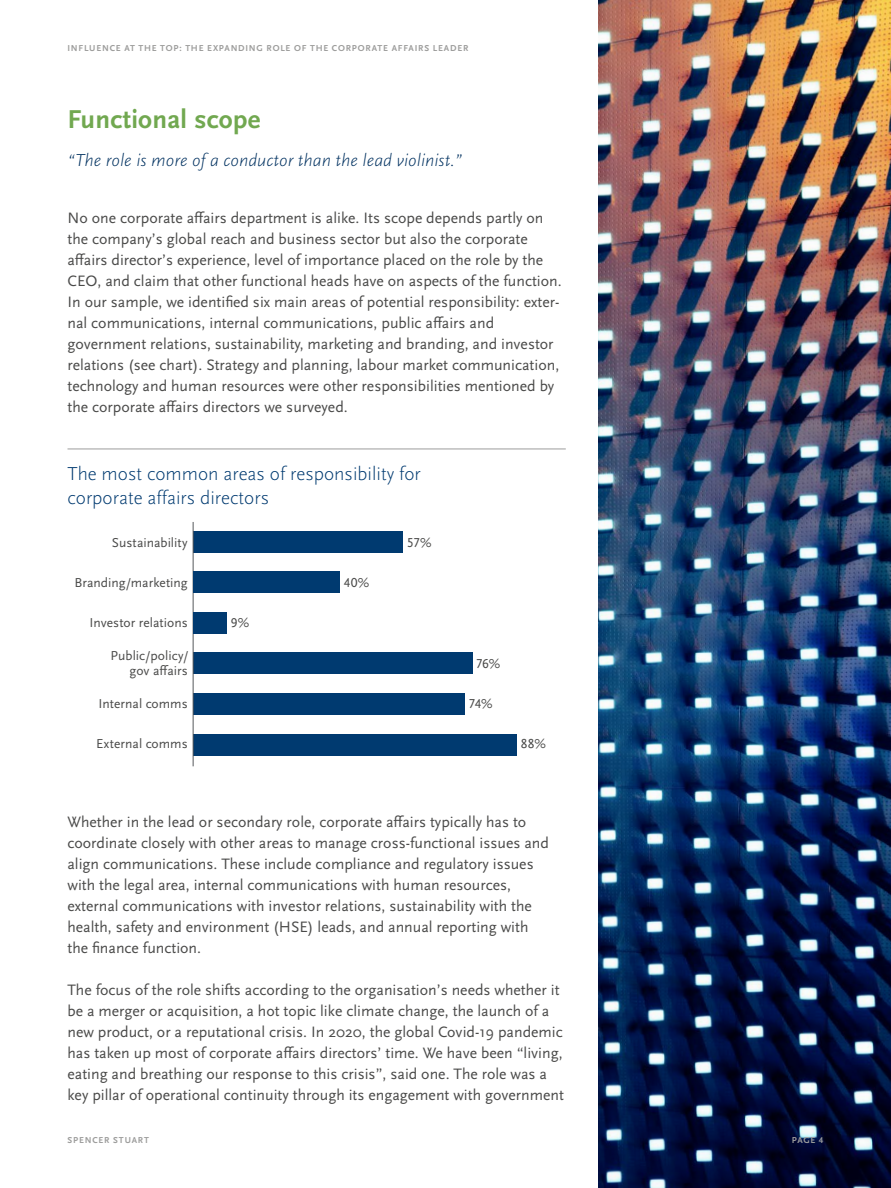
<style>
.page{position:relative;width:891px;height:1188px;background:#fff}
.page>*{position:absolute;margin:0;border:0;box-sizing:border-box;transform-origin:0 0}
.Body-Header_1{font:700 27px "Scala Sans Pro";color:#71a850}
.Graphic-Title_Rule_A{font:300 19.5px/24px "Scala Sans Pro";color:#003a70}
.inline_quote{font:italic 300 18px "Scala Sans Pro";color:#003160}
.Body_Text_-_No_Rag{font:15.75px/21px "Scala Sans Pro";color:#4a4a49}
.Page_Header{font:13.5px/15px "Scala Sans Pro";color:#4a4a49;text-align:right}
.t1{font:700 9px "Scala Sans Pro";letter-spacing:.09em;color:#9d9d9c}
</style>
<div class="page">
<hr style="left:68px;top:449px;width:498px;height:1px;background:#9d9d9c">
<img style="left:599px;top:0;width:292px;height:1188px">
<div style="left:193px;top:653px;width:279px;height:21px;background:#003a70"></div>
<div style="left:193px;top:693px;width:272px;height:22px;background:#003a70"></div>
<div style="left:193px;top:734px;width:323px;height:21px;background:#003a70"></div>
<div style="left:193px;top:531px;width:209px;height:22px;background:#003a70"></div>
<hr style="left:193px;top:522px;width:1px;height:244px;background:#55585b">
<div style="left:193px;top:572px;width:147px;height:21px;background:#003a70"></div>
<div style="left:193px;top:612px;width:33px;height:22px;background:#003a70"></div>
<p class="t1" style="left:68px;top:43px;width:402px">INFLUENCE AT THE TOP: THE EXPANDING ROLE OF THE CORPORATE AFFAIRS LEADER</p>
<p class="Body-Header_1" style="left:68px;top:103px;width:195px">Functional scope</p>
<p class="inline_quote" style="left:68px;top:150px;width:396px">“The role is more of a conductor than the lead violinist.”</p>
<p class="Body_Text_-_No_Rag" style="left:68px;top:207px;width:496px">No one corporate affairs department is alike. Its scope depends partly on the company’s global reach and business sector but also the corporate affairs director’s experience, level of importance placed on the role by the CEO, and claim that other functional heads have on aspects of the function.<br>In our sample, we identified six main areas of potential responsibility: exter&shy;nal communications, internal communications, public affairs and government relations, sustainability, marketing and branding, and investor relations (see chart). Strategy and planning, labour market communication, technology and human resources were other responsibilities mentioned by the corporate affairs directors we surveyed.</p>
<p class="Graphic-Title_Rule_A" style="left:68px;top:461px;width:355px">The most common areas of responsibility for corporate affairs directors</p>
<p class="Page_Header" style="left:112px;top:535px;width:77px">Sustainability</p>
<p class="Page_Header" style="left:407px;top:535px;width:26px">57%</p>
<p class="Page_Header" style="left:74px;top:575px;width:115px">Branding/marketing</p>
<p class="Page_Header" style="left:344px;top:575px;width:27px">40%</p>
<p class="Page_Header" style="left:90px;top:615px;width:100px">Investor relations</p>
<p class="Page_Header" style="left:231px;top:615px;width:20px">9%</p>
<p class="Page_Header" style="left:111px;top:648px;width:79px">Public/policy/ gov affairs</p>
<p class="Page_Header" style="left:476px;top:656px;width:26px">76%</p>
<p class="Page_Header" style="left:99px;top:696px;width:91px">Internal comms</p>
<p class="Page_Header" style="left:469px;top:696px;width:26px">74%</p>
<p class="Page_Header" style="left:96px;top:736px;width:93px">External comms</p>
<p class="Page_Header" style="left:521px;top:736px;width:27px">88%</p>
<p class="Body_Text_-_No_Rag" style="left:68px;top:811px;width:483px">Whether in the lead or secondary role, corporate affairs typically has to coordinate closely with other areas to manage cross-functional issues and align communications. These include compliance and regulatory issues with the legal area, internal communications with human resources, external communications with investor relations, sustainability with the health, safety and environment (HSE) leads, and annual reporting with the finance function.</p>
<p class="Body_Text_-_No_Rag" style="left:68px;top:979px;width:498px">The focus of the role shifts according to the organisation’s needs whether it be a merger or acquisition, a hot topic like climate change, the launch of a new product, or a reputational crisis. In 2020, the global Covid-19 pandemic has taken up most of corporate affairs directors’ time. We have been “living, eating and breathing our response to this crisis”, said one. The role was a key pillar of operational continuity through its engagement with government</p>
<p class="t1" style="left:68px;top:1135px;width:83px">SPENCER STUART</p>
<p class="t1" style="left:792px;top:1135px;width:33px">PAGE 4</p>
</div>
